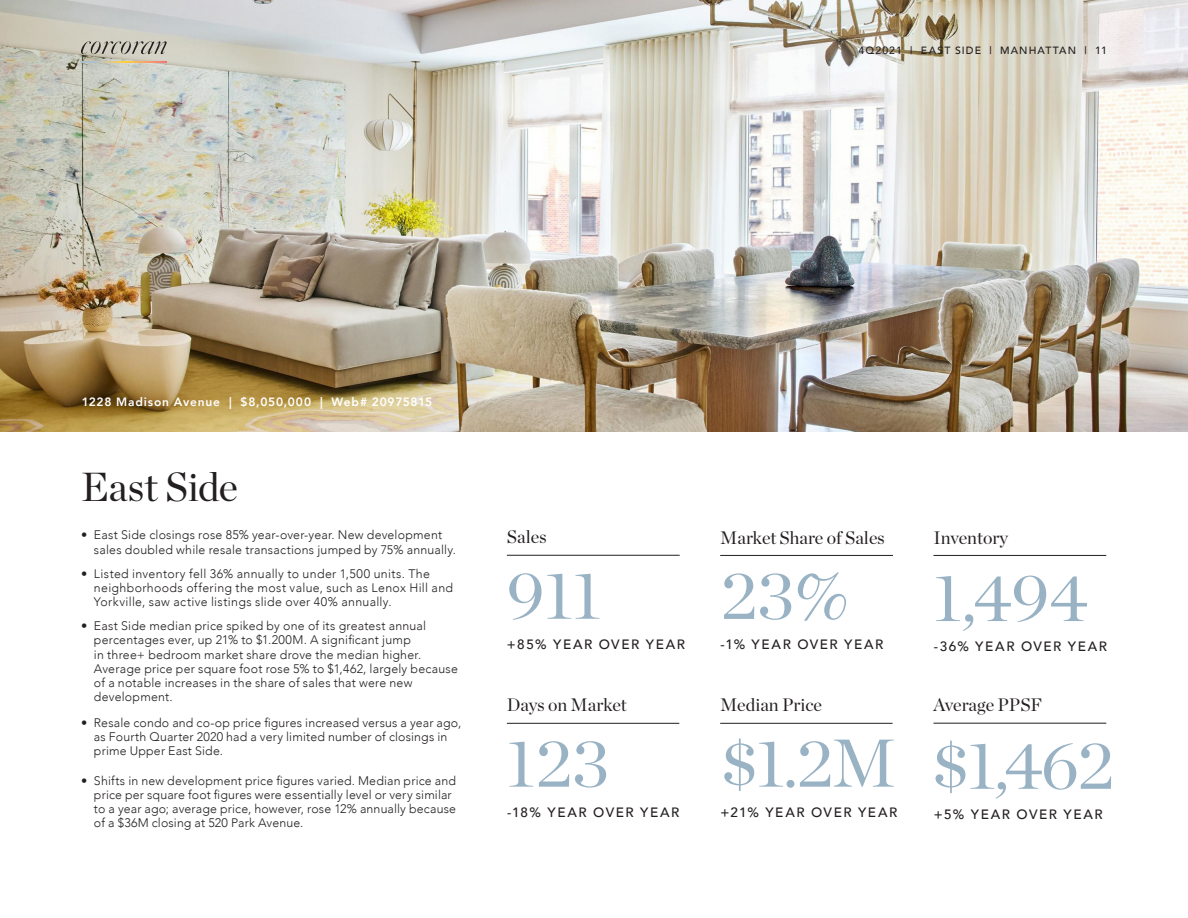
<style>
.page{position:relative;width:1188px;height:918px;background:#fff}
.page>*{position:absolute;margin:0;border:0;box-sizing:border-box;transform-origin:0 0}
.Caption_Right{font:67.5px "Chronicle Display";color:#99b3c5}
.BC{font:40.5px "Chronicle Display";letter-spacing:-.01em;color:#231f20}
.Caption_Right-2{font:18px "Chronicle Display";color:#231f20}
.Caption_Right-3{font:500 13.5px "Avenir";letter-spacing:.12em;color:#231f20}
.BC-2{font:300 12.3px/14.2px "Avenir";letter-spacing:.015em;color:#231f20}
.BC-3{font:800 12px "Avenir";letter-spacing:.065em;color:#fff}
.Caption_Right-4{font:500 10.5px "Avenir";letter-spacing:.105em;color:#231f20}
</style>
<div class="page">
<img style="left:0;top:0;width:1188px;height:432px">
<hr style="left:507px;top:555px;width:173px;height:1px;background:#231f20">
<hr style="left:720px;top:555px;width:173px;height:1px;background:#231f20">
<hr style="left:934px;top:555px;width:172px;height:1px;background:#231f20">
<hr style="left:720px;top:723px;width:173px;height:1px;background:#231f20">
<hr style="left:934px;top:723px;width:172px;height:1px;background:#231f20">
<hr style="left:507px;top:723px;width:172px;height:1px;background:#231f20">
<svg style="left:81px;top:41px;width:86px;height:13px"></svg>
<svg style="left:81px;top:61px;width:86px;height:2px"></svg>
<p class="Caption_Right-4" style="left:859px;top:41px;width:250px">4Q2021 | EAST SIDE | MANHATTAN | 11</p>
<p class="BC-3" style="left:82px;top:393px;width:352px">1228 Madison Avenue | $8,050,000 | Web# 20975815</p>
<p class="BC" style="left:81px;top:456px;width:159px">East Side</p>
<p class="BC-2" style="left:94px;top:528px;width:363px;text-indent:-13px">• East Side closings rose 85% year-over-year. New development sales doubled while resale transactions jumped by 75% annually.</p>
<p class="BC-2" style="left:94px;top:566px;width:361px;text-indent:-13px">• Listed inventory fell 36% annually to under 1,500 units. The neighborhoods offering the most value, such as Lenox Hill and<br>Yorkville, saw active listings slide over 40% annually.</p>
<p class="BC-2" style="left:94px;top:619px;width:366px;text-indent:-13px">• East Side median price spiked by one of its greatest annual percentages ever, up 21% to $1.200M. A significant jump<br>in three+ bedroom market share drove the median higher.<br>Average price per square foot rose 5% to $1,462, largely because of a notable increases in the share of sales that were new development.</p>
<p class="BC-2" style="left:94px;top:715px;width:369px;text-indent:-13px">• Resale condo and co-op price figures increased versus a year ago, as Fourth Quarter 2020 had a very limited number of closings in prime Upper East Side.</p>
<p class="BC-2" style="left:94px;top:773px;width:364px;text-indent:-13px">• Shifts in new development price figures varied. Median price and price per square foot figures were essentially level or very similar to a year ago; average price, however, rose 12% annually because of a $36M closing at 520 Park Avenue.</p>
<p class="Caption_Right-2" style="left:507px;top:523px;width:41px">Sales</p>
<p class="Caption_Right" style="left:507px;top:543px;width:96px">911</p>
<p class="Caption_Right-3" style="left:507px;top:632px;width:180px">+85% YEAR OVER YEAR</p>
<p class="Caption_Right-2" style="left:507px;top:691px;width:121px">Days on Market</p>
<p class="Caption_Right" style="left:507px;top:711px;width:104px">123</p>
<p class="Caption_Right-3" style="left:507px;top:800px;width:174px">-18% YEAR OVER YEAR</p>
<p class="Caption_Right-2" style="left:720px;top:524px;width:166px">Market Share of Sales</p>
<p class="Caption_Right" style="left:720px;top:544px;width:130px">23%</p>
<p class="Caption_Right-3" style="left:721px;top:633px;width:164px">-1% YEAR OVER YEAR</p>
<p class="Caption_Right-2" style="left:720px;top:691px;width:103px">Median Price</p>
<p class="Caption_Right" style="left:720px;top:711px;width:178px">$1.2M</p>
<p class="Caption_Right-3" style="left:721px;top:800px;width:178px">+21% YEAR OVER YEAR</p>
<p class="Caption_Right-2" style="left:934px;top:524px;width:76px">Inventory</p>
<p class="Caption_Right" style="left:934px;top:546px;width:156px">1,494</p>
<p class="Caption_Right-3" style="left:934px;top:635px;width:175px">-36% YEAR OVER YEAR</p>
<p class="Caption_Right-2" style="left:934px;top:691px;width:110px">Average PPSF</p>
<p class="Caption_Right" style="left:931px;top:713px;width:184px">$1,462</p>
<p class="Caption_Right-3" style="left:934px;top:803px;width:170px">+5% YEAR OVER YEAR</p>
</div>
